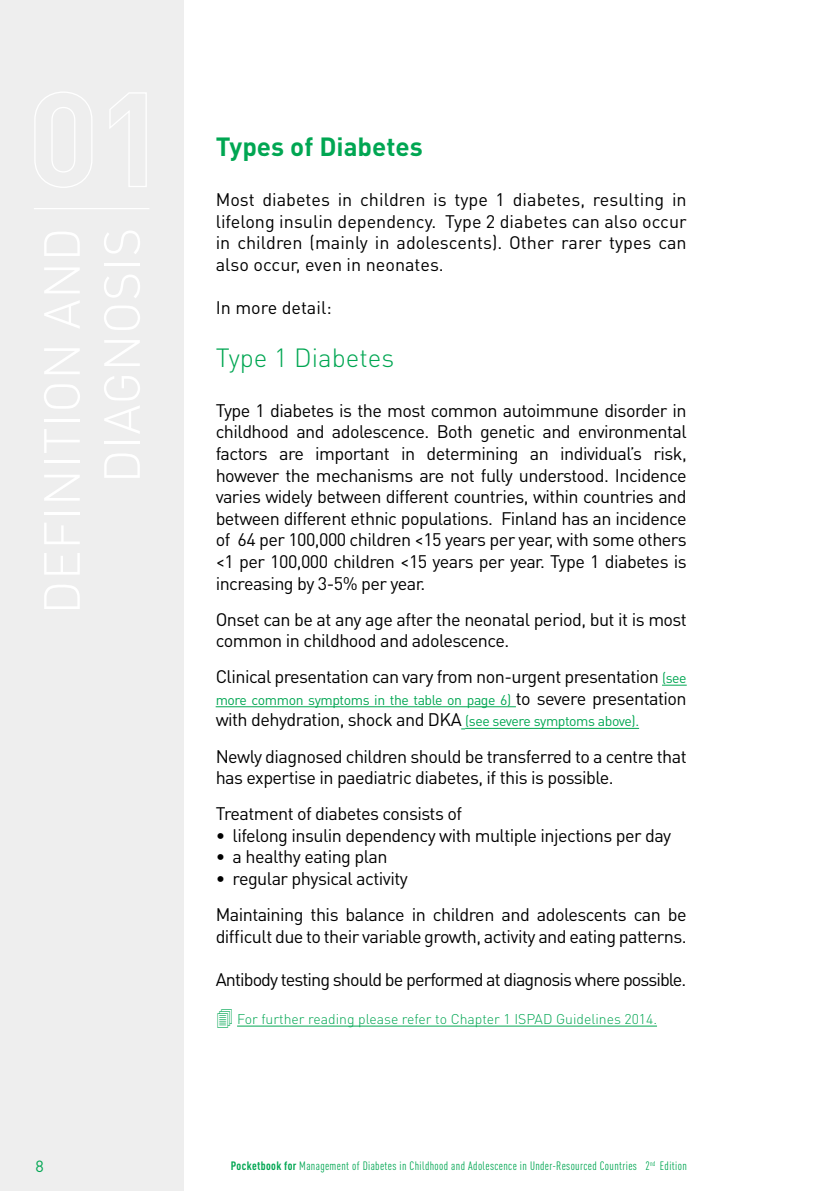
<style>
.page{position:relative;width:840px;height:1191px;background:#fff}
.page>*{position:absolute;margin:0;border:0;box-sizing:border-box;transform-origin:0 0}
.t1{font:700 26px "DIN Pro";color:#00a652}
.t2{font:300 26px "DIN Pro";color:#00a652}
.t3{font:18px/21.6px "DIN Pro";letter-spacing:-.03em;color:#000}
.t4{font:18px "DIN Pro";letter-spacing:-.05em;color:#000}
.t5{font:18px "DIN Pro";color:#000}
.t6{font:16px "DIN Pro";color:#00a652}
.t7{font:300 14px "DIN Pro";color:#00a652}
.t8{font:14px "DIN Pro";letter-spacing:-.03em;color:#00a652}
.t9{font:12px "DIN Cond";letter-spacing:.03em;color:#00a652}
.s1{font-size:14px;color:#00a652}
.s2{font-size:18px;color:#000}
.s3{font-weight:700}
</style>
<div class="page">
<div style="left:0;top:0;width:184px;height:1191px;background:#eee"></div>
<svg style="left:34px;top:92px;width:58px;height:96px"></svg>
<svg style="left:109px;top:92px;width:38px;height:95px"></svg>
<hr style="left:34px;top:208px;width:115px;height:1px;background:#fff">
<svg style="left:662px;top:685px;width:24px;height:1px"></svg>
<hr style="left:215px;top:706px;width:300px;height:1px;background:#00a652">
<hr style="left:465px;top:728px;width:173px;height:1px;background:#00a652">
<hr style="left:237px;top:1025px;width:419px;height:1px;background:#00a652">
<h1 class="t1" style="left:215px;top:129px;width:208px">Types of Diabetes</h1>
<p class="t3" style="left:215px;top:188px;width:472px;text-align:justify">Most diabetes in children is type 1 diabetes, resulting in lifelong insulin dependency. Type 2 diabetes can also occur in children (mainly in adolescents). Other rarer types can also occur, even in neonates.</p>
<p class="t5" style="left:215px;top:295px;width:117px">In more detail:</p>
<h1 class="t2" style="left:215px;top:340px;width:180px">Type 1 Diabetes</h1>
<p class="t3" style="left:215px;top:399px;width:472px;text-align:justify">Type 1 diabetes is the most common autoimmune disorder in childhood and adolescence. Both genetic and environmental factors are important in determining an individual’s risk, however the mechanisms are not fully understood. Incidence varies widely between different countries, within countries and between different ethnic populations. Finland has an incidence of 64 per 100,000 children &lt;15 years per year, with some others &lt;1 per 100,000 children &lt;15 years per year. Type 1 diabetes is increasing by 3-5% per year.</p>
<p class="t3" style="left:215px;top:607px;width:472px">Onset can be at any age after the neonatal period, but it is most common in childhood and adolescence.</p>
<p class="t3" style="left:215px;top:665px;width:472px">Clinical presentation can vary from non-urgent presentation <span class="s1">(see</span></p>
<p class="t8" style="left:215px;top:690px;width:472px">more common symptoms in the table on page 6) <span class="s2">to severe presentation</span></p>
<p class="t3" style="left:215px;top:701px;width:472px;line-height:36px">with dehydration, shock and DKA <span class="s1">(see severe symptoms above).<br></span>Newly diagnosed children should be transferred to a centre that</p>
<p class="t3" style="left:215px;top:759px;width:399px;line-height:36px">has expertise in paediatric diabetes, if this is possible.<br>Treatment of diabetes consists of</p>
<p class="t3" style="left:215px;top:823px;width:457px">• lifelong insulin dependency with multiple injections per day</p>
<p class="t3" style="left:215px;top:845px;width:173px">• a healthy eating plan</p>
<p class="t3" style="left:215px;top:859px;width:472px;line-height:36px">• regular physical activity<br>Maintaining this balance in children and adolescents can be</p>
<p class="t3" style="left:215px;top:924px;width:472px">difficult due to their variable growth, activity and eating patterns.</p>
<p class="t4" style="left:215px;top:967px;width:472px">Antibody testing should be performed at diagnosis where possible.</p>
<p class="t7" style="left:215px;top:1009px;width:442px">✔ For further reading please refer to Chapter 1 ISPAD Guidelines 2014.</p>
<p class="t6" style="left:35px;top:1155px;width:10px">8</p>
<p class="t9" style="left:231px;top:1158px;width:457px"><span class="s3">Pocketbook for</span> Management of Diabetes in Childhood and Adolescence in Under-Resourced Countries 2<sup>nd</sup> Edition</p>
</div>
